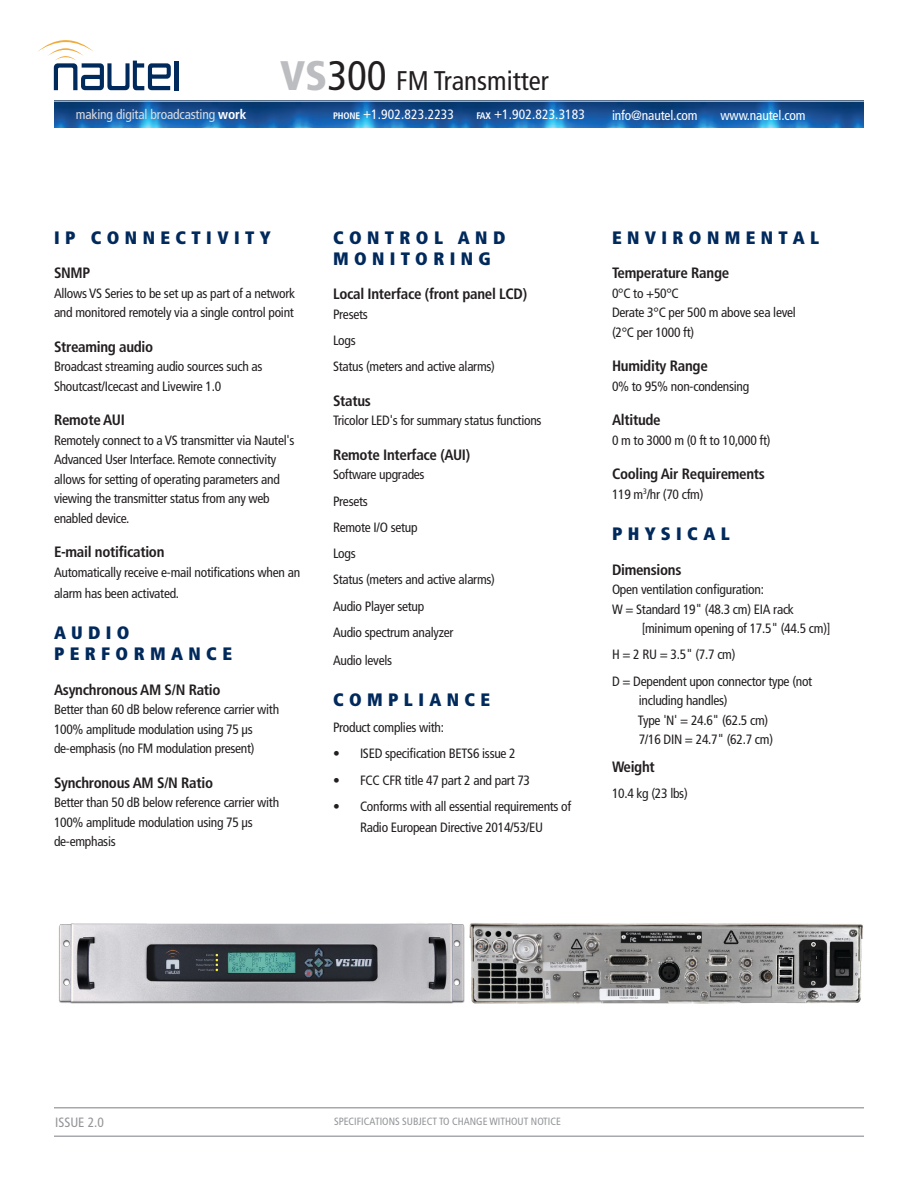
<style>
.page{position:relative;width:918px;height:1188px;background:#fff}
.page>*{position:absolute;margin:0;border:0;box-sizing:border-box;transform-origin:0 0}
.t1{font:condensed 27px "Frutiger LT Std";color:#231f20}
.main_text{font:900 condensed 18px/21px "Frutiger LT Std";letter-spacing:.3em;color:#00295c}
.Heads{font:900 condensed 18px/21px "Frutiger LT Std";letter-spacing:.3em;color:#00295c}
.subheads{font:700 condensed 15px "Frutiger LT Std";letter-spacing:-.02em;color:#231f20}
.main_text-2{font:700 condensed 15px "Frutiger LT Std";letter-spacing:-.02em;color:#231f20}
.main_text-3{font:condensed 13.5px/19.5px "Frutiger LT Std";letter-spacing:-.02em;color:#231f20}
.t2{font:condensed 13.5px "Frutiger LT Std";letter-spacing:.01em;color:#fff}
.t3{font:condensed 13.5px "Frutiger LT Std";letter-spacing:-.01em;color:#dcdddf}
.t4{font:condensed 13.5px "Frutiger LT Std";letter-spacing:-.01em;color:#fff}
.t5{font:condensed 13.5px "Frutiger LT Std";color:#939598}
.t6{font:condensed 10.5px "Frutiger LT Std";color:#939598}
.s1{font-weight:900;font-size:41.25px;color:#bcbdc0}
.s2{font-size:41.25px}
.s3{font-weight:700;color:#fff}
.s4{font-weight:700;font-size:9.45px}
</style>
<div class="page">
<img style="left:54px;top:102px;width:810px;height:26px">
<div style="left:174px;top:61px;width:5px;height:29px;background:#00295c"></div>
<svg style="left:38px;top:40px;width:133px;height:50px"></svg>
<hr style="left:54px;top:100px;width:810px;height:2px;background:#a8a9ad">
<hr style="left:54px;top:1107px;width:810px;height:1px;background:#a8a9ad">
<hr style="left:54px;top:1136px;width:810px;height:1px;background:#a8a9ad">
<img style="left:470px;top:923px;width:393px;height:81px">
<img style="left:59px;top:923px;width:406px;height:81px">
<h1 class="t1" style="left:280px;top:65px;width:270px"><span class="s1">VS</span><span class="s2">300</span> FM Transmitter</h1>
<p class="t3" style="left:76px;top:107px;width:172px">making digital broadcasting <span class="s3">work</span></p>
<p class="t2" style="left:333px;top:107px;width:123px"><span class="s4">PHONE</span> +1.902.823.2233</p>
<p class="t2" style="left:476px;top:107px;width:110px"><span class="s4">FAX</span> +1.902.823.3183</p>
<p class="t4" style="left:612px;top:107px;width:87px">info@nautel.com</p>
<p class="t4" style="left:720px;top:107px;width:87px">www.nautel.com</p>
<p class="main_text" style="left:54px;top:227px;width:218px">IP CONNECTIVITY</p>
<p class="subheads" style="left:54px;top:264px;width:38px">SNMP</p>
<p class="main_text-3" style="left:54px;top:284px;width:243px">Allows VS Series to be set up as part of a network and monitored remotely via a single control point</p>
<p class="subheads" style="left:54px;top:338px;width:101px">Streaming audio</p>
<p class="main_text-3" style="left:54px;top:357px;width:210px">Broadcast streaming audio sources such as<br>Shoutcast/Icecast and Livewire 1.0</p>
<p class="subheads" style="left:54px;top:411px;width:72px">Remote AUI</p>
<p class="main_text-3" style="left:54px;top:431px;width:242px">Remotely connect to a VS transmitter via Nautel's Advanced User Interface. Remote connectivity allows for setting of operating parameters and viewing the transmitter status from any web enabled device.</p>
<p class="subheads" style="left:54px;top:543px;width:112px">E-mail notification</p>
<p class="main_text-3" style="left:54px;top:562px;width:248px;line-height:21px">Automatically receive e-mail notifications when an alarm has been activated.</p>
<p class="main_text" style="left:54px;top:622px;width:180px">AUDIO<br>PERFORMANCE</p>
<p class="subheads" style="left:54px;top:681px;width:168px">Asynchronous AM S/N Ratio</p>
<p class="main_text-3" style="left:54px;top:700px;width:227px">Better than 60 dB below reference carrier with<br>100% amplitude modulation using 75 µs de-emphasis (no FM modulation present)</p>
<p class="subheads" style="left:54px;top:774px;width:161px">Synchronous AM S/N Ratio</p>
<p class="main_text-3" style="left:54px;top:793px;width:227px">Better than 50 dB below reference carrier with<br>100% amplitude modulation using 75 µs de-emphasis</p>
<p class="Heads" style="left:333px;top:227px;width:174px">CONTROL AND<br>MONITORING</p>
<p class="subheads" style="left:333px;top:285px;width:196px">Local Interface (front panel LCD)</p>
<p class="main_text-3" style="left:333px;top:305px;width:36px">Presets</p>
<p class="main_text-3" style="left:333px;top:331px;width:24px">Logs</p>
<p class="main_text-3" style="left:333px;top:357px;width:164px">Status (meters and active alarms)</p>
<p class="subheads" style="left:333px;top:392px;width:39px">Status</p>
<p class="main_text-3" style="left:333px;top:411px;width:210px">Tricolor LED's for summary status functions</p>
<p class="subheads" style="left:333px;top:446px;width:139px">Remote Interface (AUI)</p>
<p class="main_text-3" style="left:333px;top:465px;width:93px">Software upgrades</p>
<p class="main_text-3" style="left:333px;top:491px;width:36px">Presets</p>
<p class="main_text-3" style="left:333px;top:518px;width:86px">Remote I/O setup</p>
<p class="main_text-3" style="left:333px;top:544px;width:24px">Logs</p>
<p class="main_text-3" style="left:333px;top:570px;width:164px">Status (meters and active alarms)</p>
<p class="main_text-3" style="left:333px;top:596px;width:93px">Audio Player setup</p>
<p class="main_text-3" style="left:333px;top:623px;width:122px">Audio spectrum analyzer</p>
<p class="main_text-3" style="left:333px;top:650px;width:61px">Audio levels</p>
<p class="main_text" style="left:333px;top:689px;width:159px">COMPLIANCE</p>
<p class="main_text-3" style="left:333px;top:718px;width:113px">Product complies with:</p>
<p class="main_text-3" style="left:333px;top:744px;width:184px">• ISED specification BETS6 issue 2</p>
<p class="main_text-3" style="left:333px;top:770px;width:199px">• FCC CFR title 47 part 2 and part 73</p>
<p class="main_text-3" style="left:333px;top:796px;width:240px;line-height:21px;text-align:center">• Conforms with all essential requirements of<br>Radio European Directive 2014/53/EU</p>
<p class="main_text" style="left:612px;top:227px;width:209px">ENVIRONMENTAL</p>
<p class="subheads" style="left:612px;top:264px;width:119px">Temperature Range</p>
<p class="main_text-3" style="left:612px;top:284px;width:185px">0°C to +50°C<br>Derate 3°C per 500 m above sea level (2°C per 1000 ft)</p>
<p class="subheads" style="left:612px;top:357px;width:97px">Humidity Range</p>
<p class="main_text-3" style="left:612px;top:377px;width:139px">0% to 95% non-condensing</p>
<p class="subheads" style="left:612px;top:411px;width:50px">Altitude</p>
<p class="main_text-3" style="left:612px;top:431px;width:160px">0 m to 3000 m (0 ft to 10,000 ft)</p>
<p class="subheads" style="left:612px;top:465px;width:155px">Cooling Air Requirements</p>
<p class="main_text-3" style="left:612px;top:485px;width:93px">119 m<sup>3</sup>/hr (70 cfm)</p>
<p class="Heads" style="left:612px;top:523px;width:119px">PHYSICAL</p>
<p class="subheads" style="left:612px;top:561px;width:71px">Dimensions</p>
<p class="main_text-3" style="left:612px;top:580px;width:153px">Open ventilation configuration:</p>
<p class="main_text-3" style="left:612px;top:599px;width:183px">W = Standard 19" (48.3 cm) EIA rack</p>
<p class="main_text-3" style="left:642px;top:619px;width:190px">[minimum opening of 17.5" (44.5 cm)]</p>
<p class="main_text-3" style="left:612px;top:645px;width:125px">H = 2 RU = 3.5" (7.7 cm)</p>
<p class="main_text-3" style="left:638px;top:671px;width:176px;text-indent:-26px">D = Dependent upon connector type (not including handles)<br>Type 'N' = 24.6" (62.5 cm)<br>7/16 DIN = 24.7" (62.7 cm)</p>
<p class="main_text-2" style="left:612px;top:758px;width:44px">Weight</p>
<p class="main_text-3" style="left:612px;top:784px;width:77px">10.4 kg (23 lbs)</p>
<p class="t5" style="left:55px;top:1114px;width:50px">ISSUE 2.0</p>
<p class="t6" style="left:334px;top:1115px;width:228px">SPECIFICATIONS SUBJECT TO CHANGE WITHOUT NOTICE</p>
</div>
